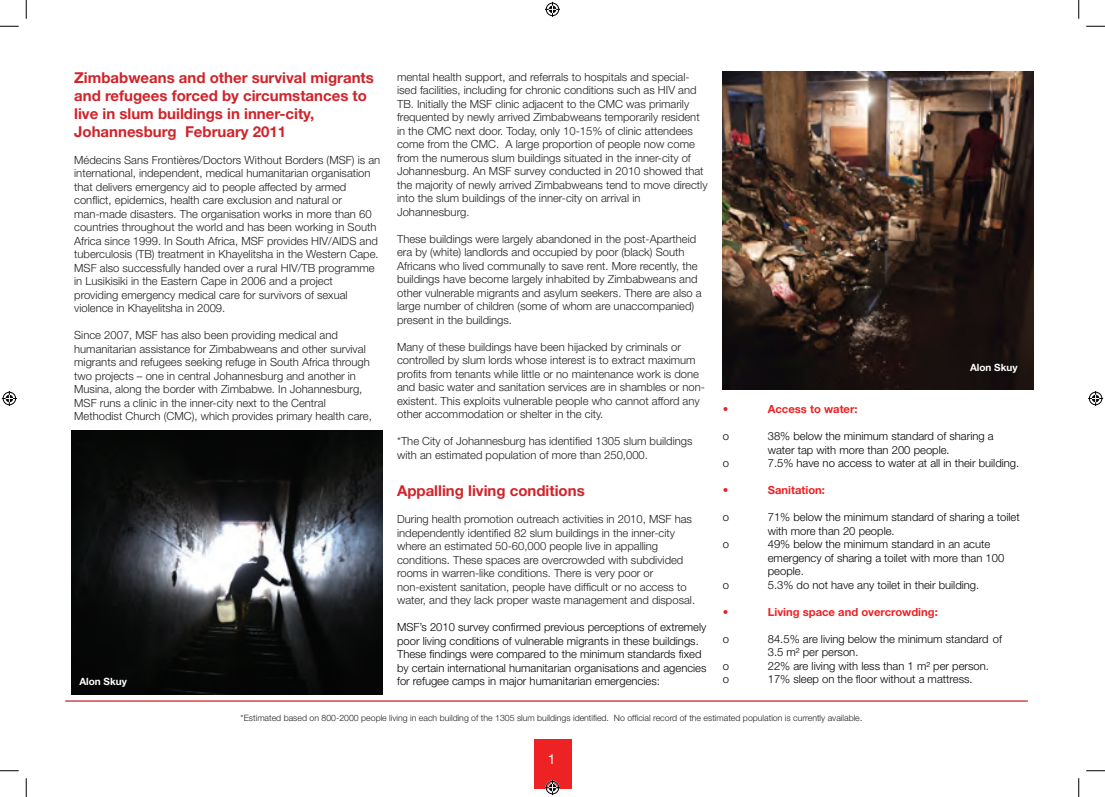
<style>
.page{position:relative;width:1105px;height:797px;background:#fff}
.page>*{position:absolute;margin:0;border:0;box-sizing:border-box;transform-origin:0 0}
.t1{font:700 15px/18px "Helvetica Neue";color:#d1232a}
.t2{font:13.75px "Helvetica Neue";color:#fff}
.t3{font:300 11.25px/13.5px "Helvetica Neue";color:#231f20}
.t4{font:300 11.25px/13.5px "Helvetica Neue";color:#040503}
.t5{font:700 11.25px "Helvetica Neue";color:#ee2123}
.t6{font:300 11.25px "Helvetica Neue";color:#ee2123}
.t7{font:700 10px "Helvetica Neue";color:#fff}
.t8{font:300 8.75px "Helvetica Neue";color:#231f20}
.s1{font-size:10px}
</style>
<div class="page">
<img style="left:71px;top:430px;width:311px;height:264px">
<hr style="left:65px;top:700px;width:963px;height:1px;background:#c82026">
<div style="left:534px;top:738px;width:37px;height:50px;background:#ee2123"></div>
<img style="left:723px;top:72px;width:311px;height:318px">
<svg style="left:0;top:25px;width:19px;height:2px"></svg>
<svg style="left:1086px;top:25px;width:19px;height:2px"></svg>
<svg style="left:0;top:770px;width:19px;height:1px"></svg>
<svg style="left:1086px;top:770px;width:19px;height:1px"></svg>
<svg style="left:25px;top:0;width:2px;height:19px"></svg>
<svg style="left:25px;top:778px;width:2px;height:19px"></svg>
<svg style="left:1078px;top:0;width:1px;height:19px"></svg>
<svg style="left:1078px;top:778px;width:1px;height:19px"></svg>
<svg style="left:545px;top:2px;width:15px;height:15px"></svg>
<svg style="left:545px;top:780px;width:15px;height:15px"></svg>
<svg style="left:2px;top:391px;width:15px;height:15px"></svg>
<svg style="left:1088px;top:391px;width:15px;height:15px"></svg>
<h1 class="t1" style="left:74px;top:68px;width:301px">Zimbabweans and other survival migrants and refugees forced by circumstances to live in slum buildings in inner-city, Johannesburg February 2011</h1>
<p class="t3" style="left:74px;top:153px;width:307px">Médecins Sans Frontières/Doctors Without Borders (MSF) is an international, independent, medical humanitarian organisation that delivers emergency aid to people affected by armed conflict, epidemics, health care exclusion and natural or man-made disasters. The organisation works in more than 60 countries throughout the world and has been working in South Africa since 1999. In South Africa, MSF provides HIV/AIDS and tuberculosis (TB) treatment in Khayelitsha in the Western Cape.<br>MSF also successfully handed over a rural HIV/TB programme in Lusikisiki in the Eastern Cape in 2006 and a project<br>providing emergency medical care for survivors of sexual violence in Khayelitsha in 2009.</p>
<p class="t3" style="left:74px;top:328px;width:299px">Since 2007, MSF has also been providing medical and humanitarian assistance for Zimbabweans and other survival migrants and refugees seeking refuge in South Africa through two projects – one in central Johannesburg and another in Musina, along the border with Zimbabwe. In Johannesburg, MSF runs a clinic in the inner-city next to the Central Methodist Church (CMC), which provides primary health care,</p>
<p class="t3" style="left:397px;top:70px;width:312px">mental health support, and referrals to hospitals and special&shy;ised facilities, including for chronic conditions such as HIV and TB. Initially the MSF clinic adjacent to the CMC was primarily frequented by newly arrived Zimbabweans temporarily resident in the CMC next door. Today, only 10-15% of clinic attendees come from the CMC. A large proportion of people now come from the numerous slum buildings situated in the inner-city of Johannesburg. An MSF survey conducted in 2010 showed that the majority of newly arrived Zimbabweans tend to move directly into the slum buildings of the inner-city on arrival in Johannesburg.</p>
<p class="t3" style="left:397px;top:232px;width:306px">These buildings were largely abandoned in the post-Apartheid era by (white) landlords and occupied by poor (black) South Africans who lived communally to save rent. More recently, the buildings have become largely inhabited by Zimbabweans and other vulnerable migrants and asylum seekers. There are also a large number of children (some of whom are unaccompanied) present in the buildings.</p>
<p class="t3" style="left:397px;top:340px;width:309px">Many of these buildings have been hijacked by criminals or controlled by slum lords whose interest is to extract maximum profits from tenants while little or no maintenance work is done and basic water and sanitation services are in shambles or non&shy;existent. This exploits vulnerable people who cannot afford any other accommodation or shelter in the city.</p>
<p class="t3" style="left:397px;top:434px;width:297px">*The City of Johannesburg has identified 1305 slum buildings with an estimated population of more than 250,000.</p>
<h1 class="t1" style="left:397px;top:481px;width:189px">Appalling living conditions</h1>
<p class="t3" style="left:397px;top:512px;width:300px">During health promotion outreach activities in 2010, MSF has independently identified 82 slum buildings in the inner-city where an estimated 50-60,000 people live in appalling conditions. These spaces are overcrowded with subdivided rooms in warren-like conditions. There is very poor or non-existent sanitation, people have difficult or no access to water, and they lack proper waste management and disposal.</p>
<p class="t4" style="left:397px;top:620px;width:311px">MSF’s 2010 survey confirmed previous perceptions of extremely poor living conditions of vulnerable migrants in these buildings.<br>These findings were compared to the minimum standards fixed by certain international humanitarian organisations and agencies for refugee camps in major humanitarian emergencies:</p>
<p class="t8" style="left:241px;top:712px;width:623px">*Estimated based on 800-2000 people living in each building of the 1305 slum buildings identified. No official record of the estimated population is currently available<span class="s1">.</span></p>
<p class="t7" style="left:970px;top:361px;width:49px">Alon Skuy</p>
<p class="t6" style="left:723px;top:402px;width:7px">•</p>
<p class="t5" style="left:768px;top:402px;width:91px">Access to water:</p>
<p class="t4" style="left:723px;top:429px;width:8px">o</p>
<p class="t4" style="left:768px;top:429px;width:227px">38% below the minimum standard of sharing a water tap with more than 200 people.</p>
<p class="t4" style="left:723px;top:456px;width:8px">o</p>
<p class="t4" style="left:768px;top:456px;width:253px">7.5% have no access to water at all in their building.</p>
<p class="t6" style="left:723px;top:483px;width:7px">•</p>
<p class="t5" style="left:768px;top:483px;width:59px">Sanitation:</p>
<p class="t4" style="left:723px;top:510px;width:8px">o</p>
<p class="t4" style="left:768px;top:510px;width:253px">71% below the minimum standard of sharing a toilet with more than 20 people.</p>
<p class="t4" style="left:723px;top:537px;width:8px">o</p>
<p class="t4" style="left:768px;top:537px;width:238px">49% below the minimum standard in an acute emergency of sharing a toilet with more than 100 people.</p>
<p class="t4" style="left:723px;top:577px;width:8px">o</p>
<p class="t4" style="left:768px;top:577px;width:213px">5.3% do not have any toilet in their building.</p>
<p class="t6" style="left:723px;top:604px;width:7px">•</p>
<p class="t5" style="left:768px;top:604px;width:172px">Living space and overcrowding:</p>
<p class="t4" style="left:723px;top:631px;width:8px">o</p>
<p class="t4" style="left:768px;top:631px;width:236px">84.5% are living below the minimum standard of<br>3.5 m² per person.</p>
<p class="t4" style="left:723px;top:658px;width:8px">o</p>
<p class="t4" style="left:768px;top:658px;width:223px">22% are living with less than 1 m² per person.</p>
<p class="t4" style="left:723px;top:672px;width:8px">o</p>
<p class="t4" style="left:768px;top:672px;width:206px">17% sleep on the floor without a mattress.</p>
<p class="t7" style="left:79px;top:675px;width:49px">Alon Skuy</p>
<p class="t2" style="left:548px;top:750px;width:9px">1</p>
</div>
